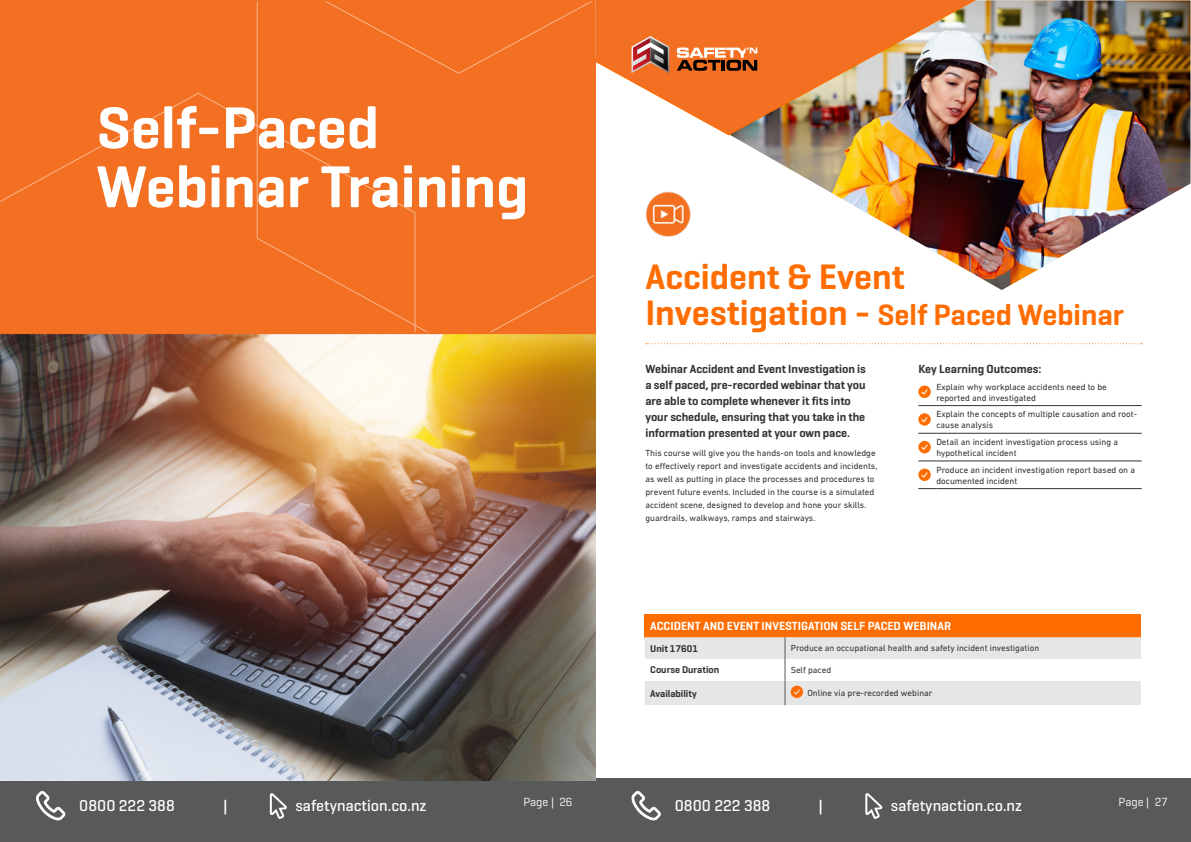
<style>
.page{position:relative;width:1191px;height:842px;background:#fff}
.page>*{position:absolute;margin:0;border:0;box-sizing:border-box;transform-origin:0 0}
.t1{font:600 60px/59px "Geogrotesque";color:#fff}
.t2{font:600 36px "Geogrotesque";color:#ff6d00}
.t3{font:600 30px "Geogrotesque";color:#ff6d00}
.t4{font:500 16px "Geogrotesque";color:#fff}
.t5{font:600 12px/16px "Geogrotesque";letter-spacing:-.005em;color:#333}
.t6{font:600 12px "Geogrotesque";color:#fff}
.t7{font:12px "Geogrotesque";color:#fff}
.t8{font:600 10px "Geogrotesque";color:#333}
.t9{font:9px/13px "DIN Next LT Pro";color:#333}
.s1{font-size:36px}
</style>
<div class="page">
<div style="left:595px;top:778px;width:596px;height:64px;background:#58595b"></div>
<svg style="left:632px;top:791px;width:29px;height:30px"></svg>
<svg style="left:865px;top:793px;width:17px;height:26px"></svg>
<div style="left:0;top:778px;width:595px;height:64px;background:#58595b"></div>
<svg style="left:36px;top:791px;width:30px;height:30px"></svg>
<svg style="left:270px;top:793px;width:17px;height:26px"></svg>
<img style="left:0;top:334px;width:595px;height:447px">
<div style="left:0;top:3px;width:595px;height:331px;background:#f36f21"></div>
<img style="left:732px;top:0;width:458px;height:290px">
<svg style="left:918px;top:405px;width:18px;height:1px"></svg>
<hr style="left:936px;top:405px;width:205px;height:1px;background:#333">
<svg style="left:918px;top:433px;width:18px;height:1px"></svg>
<hr style="left:936px;top:433px;width:205px;height:1px;background:#333">
<svg style="left:918px;top:461px;width:18px;height:1px"></svg>
<hr style="left:936px;top:461px;width:205px;height:1px;background:#333">
<svg style="left:918px;top:488px;width:18px;height:1px"></svg>
<hr style="left:936px;top:488px;width:205px;height:1px;background:#333">
<svg style="left:918px;top:386px;width:12px;height:12px"></svg>
<svg style="left:918px;top:413px;width:12px;height:13px"></svg>
<svg style="left:918px;top:441px;width:12px;height:12px"></svg>
<svg style="left:918px;top:469px;width:12px;height:12px"></svg>
<svg style="left:646px;top:343px;width:496px;height:1px"></svg>
<div style="left:644px;top:614px;width:496px;height:23px;background:#ff6d00"></div>
<svg style="left:644px;top:637px;width:496px;height:68px"></svg>
<img style="left:595px;top:0;width:479px;height:136px">
<svg style="left:631px;top:36px;width:38px;height:37px"></svg>
<svg style="left:677px;top:47px;width:80px;height:24px"></svg>
<img style="left:646px;top:191px;width:44px;height:46px">
<h1 class="t1" style="left:96px;top:98px;width:433px">Self-Paced<br>Webinar Training</h1>
<h2 class="t2" style="left:645px;top:254px;width:261px">Accident &amp; Event</h2>
<h3 class="t3" style="left:645px;top:296px;width:480px"><span class="s1">Investigation -</span> Self Paced Webinar</h3>
<h3 class="t5" style="left:645px;top:361px;width:222px">Webinar Accident and Event Investigation is a self paced, pre-recorded webinar that you are able to complete whenever it fits into your schedule, ensuring that you take in the information presented at your own pace.</h3>
<p class="t9" style="left:645px;top:446px;width:233px">This course will give you the hands-on tools and knowledge to effectively report and investigate accidents and incidents, as well as putting in place the processes and procedures to prevent future events. Included in the course is a simulated accident scene, designed to develop and hone your skills. guardrails, walkways, ramps and stairways.</p>
<h3 class="t5" style="left:918px;top:361px;width:125px">Key Learning Outcomes:</h3>
<p class="t9" style="left:936px;top:381px;width:172px;line-height:11px">Explain why workplace accidents need to be reported and investigated</p>
<p class="t9" style="left:936px;top:409px;width:202px;line-height:11px">Explain the concepts of multiple causation and root&shy;cause analysis</p>
<p class="t9" style="left:936px;top:436px;width:183px;line-height:11px">Detail an incident investigation process using a hypothetical incident</p>
<p class="t9" style="left:936px;top:464px;width:200px;line-height:11px">Produce an incident investigation report based on a documented incident</p>
<h3 class="t6" style="left:650px;top:618px;width:302px">ACCIDENT AND EVENT INVESTIGATION SELF PACED WEBINAR</h3>
<p class="t8" style="left:650px;top:642px;width:49px">Unit 17601</p>
<p class="t9" style="left:790px;top:642px;width:250px">Produce an occupational health and safety incident investigation</p>
<p class="t8" style="left:650px;top:664px;width:70px">Course Duration</p>
<p class="t9" style="left:790px;top:663px;width:42px">Self paced</p>
<p class="t8" style="left:650px;top:687px;width:48px">Availability</p>
<p class="t9" style="left:807px;top:686px;width:127px">Online via pre-recorded webinar</p>
<h3 class="t7" style="left:523px;top:794px;width:51px">Page | 26</h3>
<h3 class="t7" style="left:1118px;top:794px;width:51px">Page | 27</h3>
<h3 class="t4" style="left:79px;top:795px;width:97px">0800 222 388</h3>
<h3 class="t4" style="left:223px;top:795px;width:5px">|</h3>
<h3 class="t4" style="left:295px;top:795px;width:133px">safetynaction.co.nz</h3>
<h3 class="t4" style="left:675px;top:795px;width:97px">0800 222 388</h3>
<h3 class="t4" style="left:819px;top:795px;width:5px">|</h3>
<h3 class="t4" style="left:891px;top:795px;width:133px">safetynaction.co.nz</h3>
</div>
